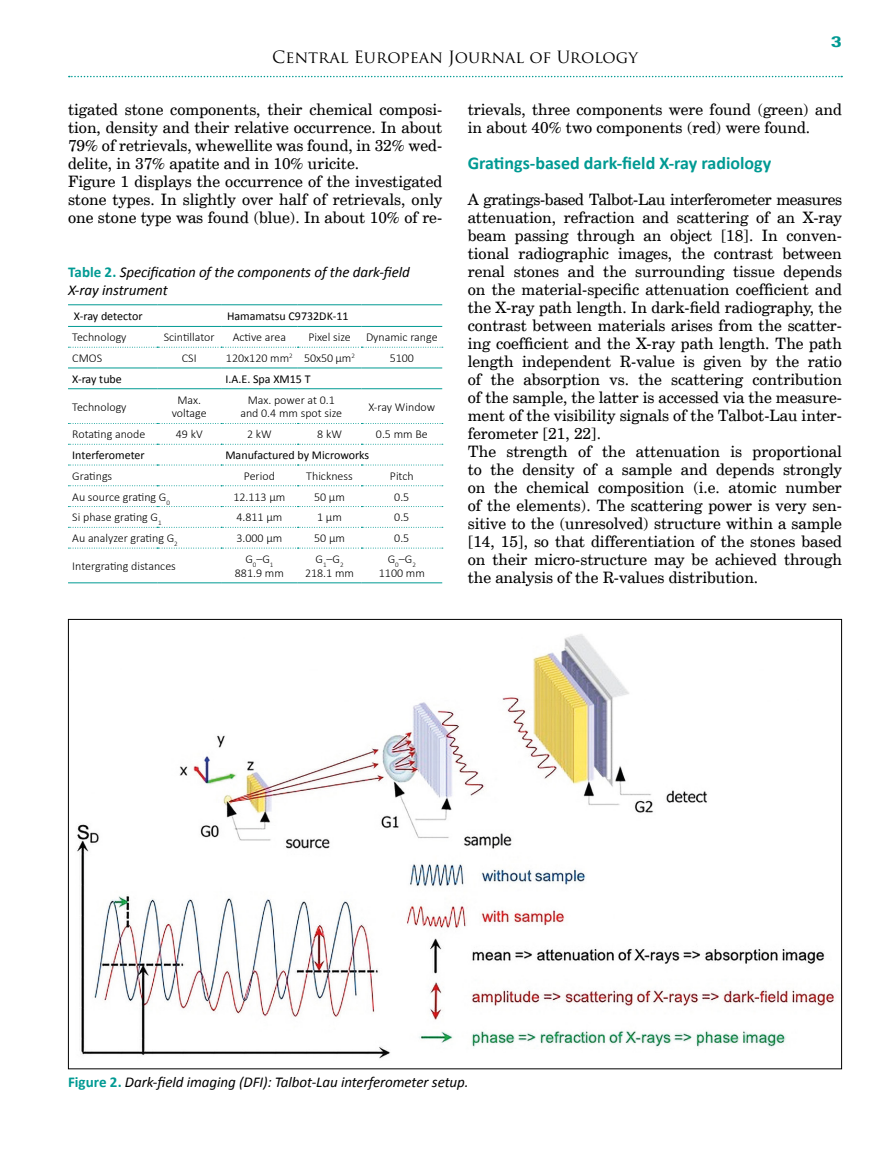
<style>
.page{position:relative;width:893px;height:1174px;background:#fff}
.page>*{position:absolute;margin:0;border:0;box-sizing:border-box;transform-origin:0 0}
.t1{font:700 18px "Calibri";color:#009a93}
.t2{font:16.5px "Trajan Pro";color:#000}
.t3{font:15.75px/18px "Cent Schbook EU";color:#000}
.t4{font:italic 15px/18px "Calibri";letter-spacing:-.005em;color:#000}
.t5{font:15px "Alternate Gothic No 2 EU";color:#009a93;scale:2 1}
.t6{font:300 12px/13.5px "Calibri";color:#000;text-align:center}
.t7{font:12px "Calibri";color:#000}
.s1{font-weight:700;font-style:normal;color:#009a93}
</style>
<div class="page">
<svg style="left:69px;top:76px;width:773px;height:1px"></svg>
<svg style="left:68px;top:347px;width:375px;height:1px"></svg>
<hr style="left:68px;top:326px;width:89px;height:1px;background:#009a93">
<hr style="left:157px;top:326px;width:64px;height:1px;background:#009a93">
<hr style="left:221px;top:326px;width:77px;height:1px;background:#009a93">
<hr style="left:298px;top:326px;width:63px;height:1px;background:#009a93">
<hr style="left:361px;top:326px;width:81px;height:1px;background:#009a93">
<svg style="left:68px;top:548px;width:375px;height:1px"></svg>
<hr style="left:68px;top:582px;width:89px;height:1px;background:#009a93">
<hr style="left:157px;top:582px;width:64px;height:1px;background:#009a93">
<hr style="left:221px;top:582px;width:77px;height:1px;background:#009a93">
<hr style="left:298px;top:582px;width:63px;height:1px;background:#009a93">
<hr style="left:361px;top:582px;width:81px;height:1px;background:#009a93">
<svg style="left:68px;top:423px;width:375px;height:1px"></svg>
<svg style="left:68px;top:444px;width:375px;height:1px"></svg>
<svg style="left:68px;top:464px;width:375px;height:1px"></svg>
<svg style="left:68px;top:485px;width:375px;height:1px"></svg>
<svg style="left:68px;top:506px;width:375px;height:1px"></svg>
<svg style="left:68px;top:527px;width:375px;height:1px"></svg>
<hr style="left:68px;top:304px;width:89px;height:1px;background:#009a93">
<hr style="left:157px;top:304px;width:64px;height:1px;background:#009a93">
<hr style="left:221px;top:304px;width:77px;height:1px;background:#009a93">
<hr style="left:298px;top:304px;width:63px;height:1px;background:#009a93">
<hr style="left:361px;top:304px;width:81px;height:1px;background:#009a93">
<hr style="left:68px;top:368px;width:89px;height:1px;background:#009a93">
<hr style="left:157px;top:368px;width:64px;height:1px;background:#009a93">
<hr style="left:221px;top:368px;width:77px;height:1px;background:#009a93">
<hr style="left:298px;top:368px;width:63px;height:1px;background:#009a93">
<hr style="left:361px;top:368px;width:81px;height:1px;background:#009a93">
<hr style="left:68px;top:388px;width:89px;height:1px;background:#009a93">
<hr style="left:157px;top:388px;width:64px;height:1px;background:#009a93">
<hr style="left:221px;top:388px;width:77px;height:1px;background:#009a93">
<hr style="left:298px;top:388px;width:63px;height:1px;background:#009a93">
<hr style="left:361px;top:388px;width:81px;height:1px;background:#009a93">
<img style="left:77px;top:634px;width:758px;height:425px">
<p class="t5" style="left:831px;top:33px;width:7px">3</p>
<p class="t2" style="left:272px;top:47px;width:367px">Central European Journal of Urology</p>
<p class="t3" style="left:68px;top:101px;width:376px">tigated stone components, their chemical composi&shy;tion, density and their relative occurrence. In about 79% of retrievals, whewellite was found, in 32% wed&shy;delite, in 37% apatite and in 10% uricite.<br>Figure 1 displays the occurrence of the investigated stone types. In slightly over half of retrievals, only one stone type was found (blue). In about 10% of re-</p>
<p class="t3" style="left:468px;top:101px;width:376px">trievals, three components were found (green) and in about 40% two components (red) were found.</p>
<p class="t1" style="left:468px;top:151px;width:305px">Gratings-based dark-field X-ray radiology</p>
<p class="t3" style="left:468px;top:191px;width:376px">A gratings-based Talbot-Lau interferometer measures attenuation, refraction and scattering of an X-ray beam passing through an object [18]. In conven&shy;tional radiographic images, the contrast between renal stones and the surrounding tissue depends on the material-specific attenuation coefficient and the X-ray path length. In dark-field radiography, the contrast between materials arises from the scatter&shy;ing coefficient and the X-ray path length. The path length independent R-value is given by the ratio of the absorption vs. the scattering contribution of the sample, the latter is accessed via the measure&shy;ment of the visibility signals of the Talbot-Lau inter&shy;ferometer [21, 22].<br>The strength of the attenuation is proportional to the density of a sample and depends strongly on the chemical composition (i.e. atomic number of the elements). The scattering power is very sen&shy;sitive to the (unresolved) structure within a sample [14, 15], so that differentiation of the stones based on their micro-structure may be achieved through the analysis of the R-values distribution.</p>
<p class="t4" style="left:68px;top:262px;width:343px"><span class="s1">Table 2.</span> Specification of the components of the dark-field<br>X-ray instrument</p>
<p class="t7" style="left:74px;top:308px;width:70px">X-ray detector</p>
<p class="t7" style="left:227px;top:308px;width:123px">Hamamatsu C9732DK-11</p>
<p class="t6" style="left:72px;top:330px;width:56px">Technology</p>
<p class="t6" style="left:164px;top:330px;width:52px">Scintillator</p>
<p class="t6" style="left:233px;top:330px;width:55px">Active area</p>
<p class="t6" style="left:308px;top:330px;width:44px">Pixel size</p>
<p class="t6" style="left:366px;top:330px;width:73px">Dynamic range</p>
<p class="t6" style="left:72px;top:351px;width:31px">CMOS</p>
<p class="t6" style="left:182px;top:351px;width:16px">CSI</p>
<p class="t6" style="left:226px;top:351px;width:130px">120x120 mm<sup>2</sup> 50x50 µm<sup>2</sup></p>
<p class="t6" style="left:390px;top:351px;width:26px">5100</p>
<p class="t7" style="left:72px;top:371px;width:51px">X-ray tube</p>
<p class="t7" style="left:225px;top:371px;width:87px">I.A.E. Spa XM15 T</p>
<p class="t6" style="left:72px;top:400px;width:56px">Technology</p>
<p class="t6" style="left:172px;top:393px;width:36px">Max. voltage</p>
<p class="t6" style="left:240px;top:393px;width:103px">Max. power at 0.1 and 0.4 mm spot size</p>
<p class="t6" style="left:368px;top:400px;width:68px">X-ray Window</p>
<p class="t6" style="left:72px;top:427px;width:75px">Rotating anode</p>
<p class="t6" style="left:176px;top:427px;width:28px">49 kV</p>
<p class="t6" style="left:247px;top:427px;width:26px">2 kW</p>
<p class="t6" style="left:317px;top:427px;width:26px">8 kW</p>
<p class="t6" style="left:376px;top:427px;width:53px">0.5 mm Be</p>
<p class="t7" style="left:72px;top:447px;width:74px">Interferometer</p>
<p class="t7" style="left:225px;top:447px;width:145px">Manufactured by Microworks</p>
<p class="t6" style="left:72px;top:469px;width:41px">Gratings</p>
<p class="t6" style="left:244px;top:469px;width:33px">Period</p>
<p class="t6" style="left:306px;top:469px;width:48px">Thickness</p>
<p class="t6" style="left:390px;top:469px;width:25px">Pitch</p>
<p class="t6" style="left:72px;top:490px;width:99px">Au source grating G<sub>0</sub></p>
<p class="t6" style="left:233px;top:490px;width:54px">12.113 µm</p>
<p class="t6" style="left:314px;top:490px;width:32px">50 µm</p>
<p class="t6" style="left:394px;top:490px;width:17px">0.5</p>
<p class="t6" style="left:72px;top:510px;width:91px">Si phase grating G<sub>1</sub></p>
<p class="t6" style="left:236px;top:510px;width:47px">4.811 µm</p>
<p class="t6" style="left:317px;top:510px;width:26px">1 µm</p>
<p class="t6" style="left:394px;top:510px;width:17px">0.5</p>
<p class="t6" style="left:72px;top:531px;width:107px">Au analyzer grating G<sub>2</sub></p>
<p class="t6" style="left:236px;top:531px;width:47px">3.000 µm</p>
<p class="t6" style="left:314px;top:531px;width:32px">50 µm</p>
<p class="t6" style="left:394px;top:531px;width:17px">0.5</p>
<p class="t6" style="left:72px;top:559px;width:105px">Intergrating distances</p>
<p class="t6" style="left:235px;top:552px;width:50px">G<sub>0</sub>–G<sub>1<br></sub>881.9 mm</p>
<p class="t6" style="left:305px;top:552px;width:50px">G<sub>1</sub>–G<sub>2<br></sub>218.1 mm</p>
<p class="t6" style="left:379px;top:552px;width:48px">G<sub>0</sub>–G<sub>2<br></sub>1100 mm</p>
<p class="t4" style="left:68px;top:1072px;width:402px"><span class="s1">Figure 2.</span> Dark-field imaging (DFI): Talbot-Lau interferometer setup.</p>
</div>
